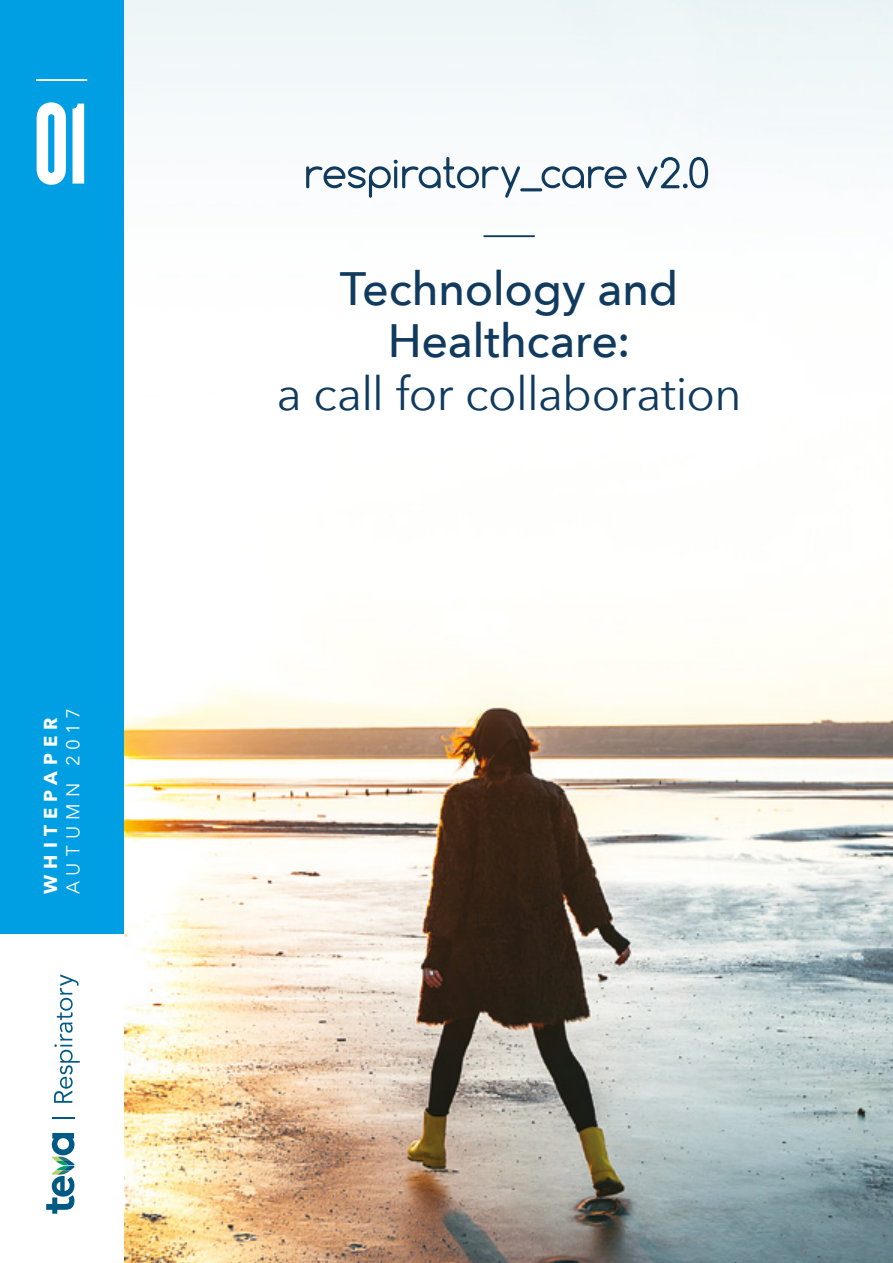
<style>
.page{position:relative;width:893px;height:1263px;background:#fff}
.page>*{position:absolute;margin:0;border:0;box-sizing:border-box;transform-origin:0 0}
.t1{font:120px "Knockout HTF67 Full Bantamwt";color:#fff}
.t2{font:500 46.65px/52.3px "Avenir Next";letter-spacing:-.01em;color:#103a5e;text-align:center}
.t3{font:46.65px "Avenir Next";letter-spacing:-.015em;color:#103a5e}
.t4{font:700 18.6px "Avenir Next";letter-spacing:.325em;color:#fff}
.t5{font:18.6px "Avenir Next";letter-spacing:.315em;color:#fff}
</style>
<div class="page">
<img style="left:123px;top:0;width:770px;height:1263px">
<hr style="left:484px;top:235px;width:51px;height:2px;background:#103a5e">
<div style="left:0;top:0;width:123px;height:934px;background:#009fe3"></div>
<hr style="left:36px;top:79px;width:51px;height:2px;background:#fff">
<svg style="left:306px;top:157px;width:321px;height:41px"></svg>
<svg style="left:637px;top:157px;width:71px;height:31px"></svg>
<svg style="left:46px;top:1133px;width:29px;height:81px"></svg>
<svg style="left:54px;top:974px;width:26px;height:129px"></svg>
<svg style="left:52px;top:1117px;width:23px;height:1px"></svg>
<h1 class="t1" style="left:33px;top:83px;width:58px">01</h1>
<p class="t4" style="left:35px;top:894px;width:178px;rotate:-90deg">WHITEPAPER</p>
<p class="t5" style="left:57px;top:894px;width:188px;rotate:-90deg">AUTUMN 2017</p>
<p class="t2" style="left:340px;top:261px;width:340px">Technology and<br>Healthcare:</p>
<p class="t3" style="left:277px;top:354px;width:466px">a call for collaboration</p>
</div>
